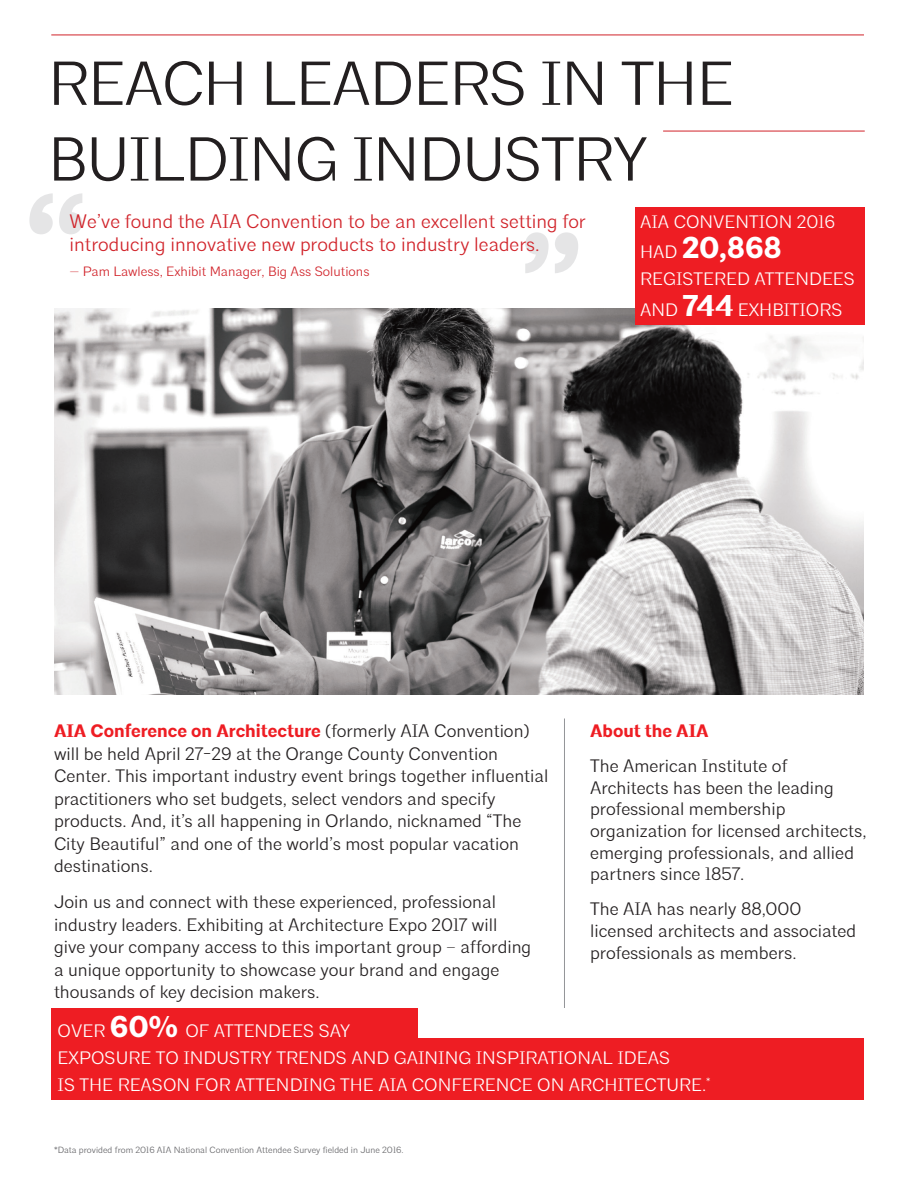
<style>
.page{position:relative;width:918px;height:1188px;background:#fff}
.page>*{position:absolute;margin:0;border:0;box-sizing:border-box;transform-origin:0 0}
.t1{font:700 137.25px "Architype";color:#a8a9ad}
.t2{font:300 61.8px/75.8px "Architype";letter-spacing:-.02em;color:#231f20}
.t3{font:700 30px "Architype";color:#fff}
.t4{font:300 19.5px/23.4px "Architype";color:#d1232a}
.t5{font:300 18px/22.5px "Architype";color:#231f20}
.t6{font:300 18px/27px "Architype";color:#fff}
.t7{font:700 18px "Architype";color:#ee1d23}
.t8{font:300 13.5px "Architype";color:#d1232a}
.t9{font:300 9px "Architype";color:#636366}
.s1{font-weight:300;font-size:18px}
.s2{font-weight:700;font-size:30px}
.s3{font-weight:700;color:#ee1d23}
</style>
<div class="page">
<img style="left:54px;top:309px;width:810px;height:385px">
<hr style="left:564px;top:718px;width:1px;height:290px;background:#939598">
<div style="left:635px;top:208px;width:230px;height:117px;background:#ee1d23"></div>
<div style="left:58px;top:1039px;width:806px;height:61px;background:#ee1d23"></div>
<div style="left:51px;top:1008px;width:367px;height:92px;background:#ee1d23"></div>
<hr style="left:51px;top:35px;width:813px;height:1px;background:#d1232a">
<hr style="left:663px;top:131px;width:202px;height:1px;background:#d1232a">
<p class="t2" style="left:48px;top:47px;width:688px">REACH LEADERS IN THE<br>BUILDING INDUSTRY</p>
<h1 class="t1" style="left:23px;top:164px;width:65px">“</h1>
<p class="t4" style="left:69px;top:210px;width:518px">We’ve found the AIA Convention to be an excellent setting for introducing innovative new products to industry leaders.</p>
<p class="t8" style="left:69px;top:264px;width:302px">— Pam Lawless, Exhibit Manager, Big Ass Solutions</p>
<h1 class="t1" style="left:520px;top:204px;width:65px">”</h1>
<p class="t6" style="left:640px;top:209px;width:197px">AIA CONVENTION 2016</p>
<p class="t3" style="left:640px;top:230px;width:143px"><span class="s1">HAD</span> 20,868</p>
<p class="t6" style="left:640px;top:266px;width:216px">REGISTERED ATTENDEES</p>
<p class="t6" style="left:640px;top:297px;width:204px">AND <span class="s2">744</span> EXHBITIORS</p>
<p class="t5" style="left:54px;top:720px;width:496px"><span class="s3">AIA Conference on Architecture</span> (formerly AIA Convention) will be held April 27-29 at the Orange County Convention Center. This important industry event brings together influential practitioners who set budgets, select vendors and specify products. And, it’s all happening in Orlando, nicknamed “The City Beautiful” and one of the world’s most popular vacation destinations.</p>
<p class="t5" style="left:54px;top:891px;width:479px">Join us and connect with these experienced, professional industry leaders. Exhibiting at Architecture Expo 2017 will give your company access to this important group – affording a unique opportunity to showcase your brand and engage thousands of key decision makers.</p>
<p class="t7" style="left:590px;top:720px;width:120px">About the AIA</p>
<p class="t5" style="left:590px;top:755px;width:278px;line-height:21.6px">The American Institute of<br>Architects has been the leading professional membership organization for licensed architects, emerging professionals, and allied partners since 1857.</p>
<p class="t5" style="left:590px;top:899px;width:268px;line-height:21.6px">The AIA has nearly 88,000 licensed architects and associated professionals as members.</p>
<p class="t6" style="left:58px;top:1017px;width:654px">OVER <span class="s2">60%</span> OF ATTENDEES SAY<br>EXPOSURE TO INDUSTRY TRENDS AND GAINING INSPIRATIONAL IDEAS<br>IS THE REASON FOR ATTENDING THE AIA CONFERENCE ON ARCHITECTURE.<sup>*</sup></p>
<p class="t9" style="left:54px;top:1144px;width:351px">*Data provided from 2016 AIA National Convention Attendee Survey fielded in June 2016.</p>
</div>
